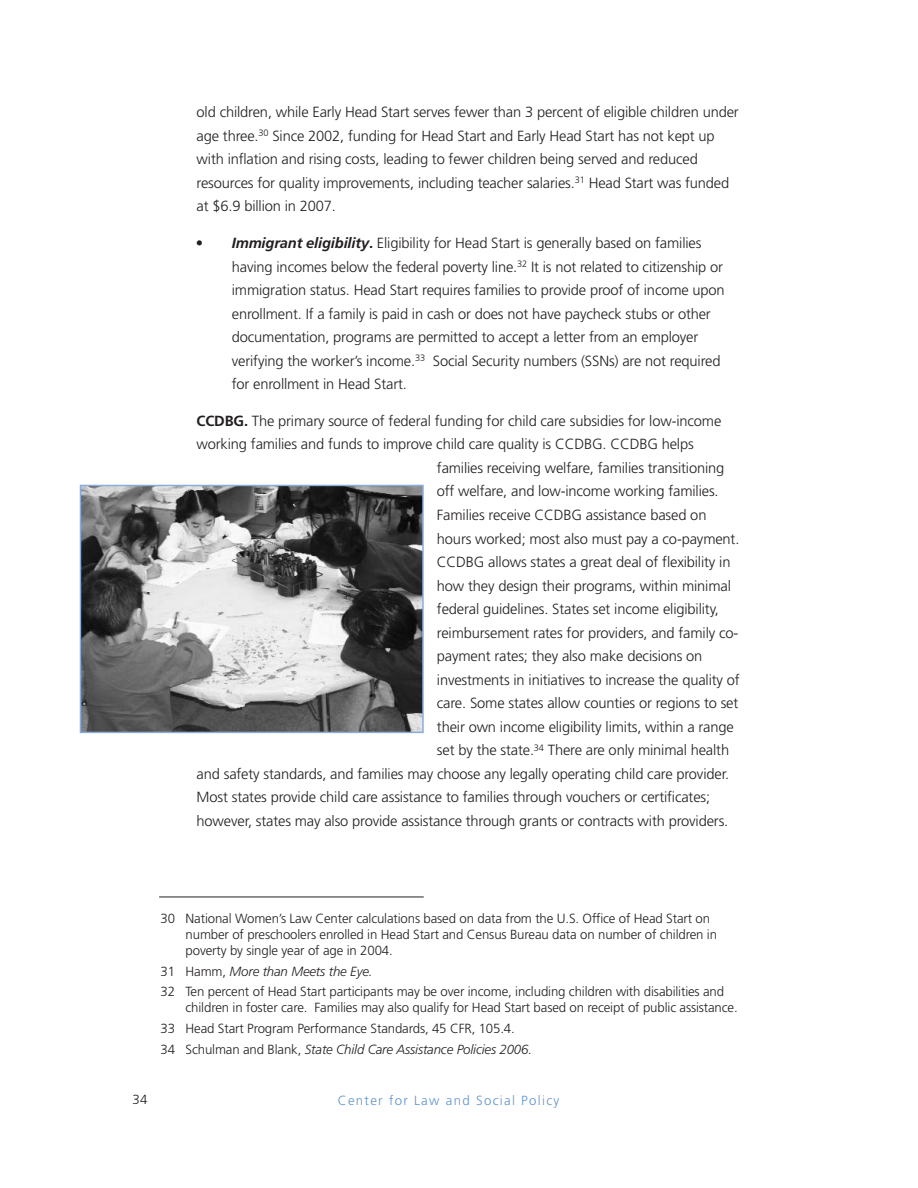
<style>
.page{position:relative;width:918px;height:1188px;background:#fff}
.page>*{position:absolute;margin:0;border:0;box-sizing:border-box;transform-origin:0 0}
.t1{font:300 14.7px/23.5px "Frutiger";letter-spacing:-.01em;color:#231f20}
.t2{font:300 13.2px/20.5px "Frutiger";letter-spacing:-.01em;color:#231f20}
.t3{font:300 13.2px "Frutiger";letter-spacing:.1em;color:#5f93ce}
.s1{font-weight:700;font-style:italic}
.s2{font-weight:700}
.s3{font-style:italic}
</style>
<div class="page">
<hr style="left:159px;top:897px;width:265px;height:1px;background:#231f20">
<img style="left:82px;top:487px;width:340px;height:244px">
<div style="left:80px;top:485px;width:344px;height:248px;border:1px solid #8aacda"></div>
<p class="t1" style="left:197px;top:101px;width:544px">old children, while Early Head Start serves fewer than 3 percent of eligible children under age three.<sup>30</sup> Since 2002, funding for Head Start and Early Head Start has not kept up with inflation and rising costs, leading to fewer children being served and reduced resources for quality improvements, including teacher salaries.<sup>31</sup> Head Start was funded at $6.9 billion in 2007.</p>
<p class="t1" style="left:232px;top:232px;width:494px;text-indent:-36px">• <span class="s1">Immigrant eligibility</span><span class="s2">.</span> Eligibility for Head Start is generally based on families having incomes below the federal poverty line.<sup>32</sup> It is not related to citizenship or immigration status. Head Start requires families to provide proof of income upon enrollment. If a family is paid in cash or does not have paycheck stubs or other documentation, programs are permitted to accept a letter from an employer verifying the worker’s income.<sup>33</sup> Social Security numbers (SSNs) are not required for enrollment in Head Start.</p>
<p class="t1" style="left:197px;top:410px;width:526px"><span class="s2">CCDBG.</span> The primary source of federal funding for child care subsidies for low-income</p>
<p class="t1" style="left:197px;top:434px;width:499px">working families and funds to improve child care quality is CCDBG. CCDBG helps</p>
<p class="t1" style="left:437px;top:457px;width:289px">families receiving welfare, families transitioning</p>
<p class="t1" style="left:437px;top:481px;width:283px">off welfare, and low-income working families.</p>
<p class="t1" style="left:437px;top:504px;width:271px">Families receive CCDBG assistance based on</p>
<p class="t1" style="left:437px;top:528px;width:304px">hours worked; most also must pay a co-payment.</p>
<p class="t1" style="left:437px;top:551px;width:295px">CCDBG allows states a great deal of flexibility in</p>
<p class="t1" style="left:437px;top:575px;width:296px">how they design their programs, within minimal</p>
<p class="t1" style="left:437px;top:598px;width:283px">federal guidelines. States set income eligibility,</p>
<p class="t1" style="left:437px;top:622px;width:303px">reimbursement rates for providers, and family co-</p>
<p class="t1" style="left:437px;top:645px;width:267px">payment rates; they also make decisions on</p>
<p class="t1" style="left:437px;top:669px;width:304px">investments in initiatives to increase the quality of</p>
<p class="t1" style="left:437px;top:692px;width:303px">care. Some states allow counties or regions to set</p>
<p class="t1" style="left:437px;top:716px;width:298px">their own income eligibility limits, within a range</p>
<p class="t1" style="left:437px;top:739px;width:294px">set by the state.<sup>34</sup> There are only minimal health</p>
<p class="t1" style="left:197px;top:763px;width:534px">and safety standards, and families may choose any legally operating child care provider.</p>
<p class="t1" style="left:197px;top:787px;width:515px">Most states provide child care assistance to families through vouchers or certificates;</p>
<p class="t1" style="left:197px;top:810px;width:533px">however, states may also provide assistance through grants or contracts with providers.</p>
<p class="t2" style="left:186px;top:911px;width:533px;line-height:16.2px;text-indent:-25px">30 National Women’s Law Center calculations based on data from the U.S. Office of Head Start on number of preschoolers enrolled in Head Start and Census Bureau data on number of children in poverty by single year of age in 2004.</p>
<p class="t2" style="left:161px;top:962px;width:565px">31 Hamm, <span class="s3">More than Meets the Eye.<br></span>32 Ten percent of Head Start participants may be over income, including children with disabilities and</p>
<p class="t2" style="left:161px;top:999px;width:579px;text-indent:25px">children in foster care. Families may also qualify for Head Start based on receipt of public assistance.<br>33 Head Start Program Performance Standards, 45 CFR, 105.4.<br>34 Schulman and Blank, <span class="s3">State Child Care Assistance Policies 2006.</span></p>
<p class="t2" style="left:133px;top:1090px;width:16px">34</p>
<p class="t3" style="left:338px;top:1095px;width:223px">Center for Law and Social Policy</p>
</div>
